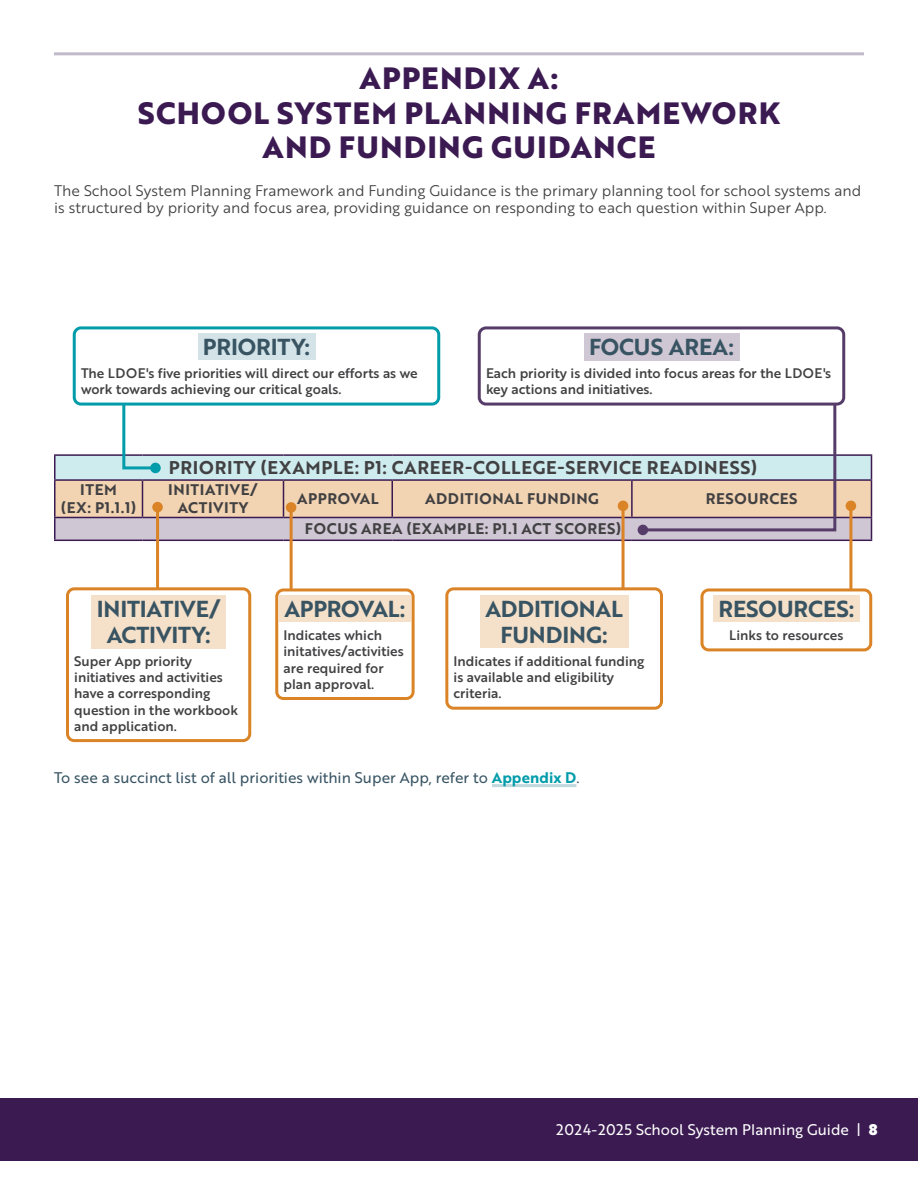
<style>
.page{position:relative;width:918px;height:1188px;background:#fff}
.page>*{position:absolute;margin:0;border:0;box-sizing:border-box;transform-origin:0 0}
.t1{font:700 30px/34.5px "Brother 1816 Extra";letter-spacing:.04em;color:#3b1a52;text-align:center}
.t2{font:22.5px/25.8px "Brother 1816 Bold";letter-spacing:-.005em;color:#385463;text-align:center}
.t3{font:18px "Brother 1816 Bold";letter-spacing:.04em;color:#414042}
.t4{font:15px/17.2px "Brother 1816 Book";color:#414042}
.t5{font:15px/18px "Brother 1816 Bold";letter-spacing:.04em;color:#414042;text-align:center}
.t6{font:15px "Brother 1816 Regular";color:#385463}
.t7{font:15px "Brother 1816 Regular";color:#fff}
.t8{font:13.5px/16.2px "Brother 1816 Medium";color:#414042}
.s1{font-family:"Brother 1816 Bold";color:#039caa}
.s2{font-family:"Brother 1816 Black"}
</style>
<div class="page">
<div style="left:0;top:1099px;width:918px;height:62px;background:#3b1a52"></div>
<hr style="left:54px;top:52px;width:810px;height:3px;background:#c2b9c9">
<hr style="left:492px;top:784px;width:84px;height:3px;background:#c0d8de">
<div style="left:198px;top:334px;width:117px;height:26px;background:#d3e3e7"></div>
<div style="left:73px;top:326px;width:367px;height:80px;border:3px solid #039caa;border-radius:7px"></div>
<div style="left:584px;top:333px;width:155px;height:28px;background:#cfc7d3"></div>
<div style="left:478px;top:326px;width:367px;height:80px;border:3px solid #563c68;border-radius:7px"></div>
<hr style="left:54px;top:454px;width:88px;height:2px;background:#3b1a52">
<hr style="left:54px;top:456px;width:2px;height:23px;background:#3b1a52">
<hr style="left:54px;top:479px;width:88px;height:2px;background:#3b1a52">
<hr style="left:54px;top:481px;width:2px;height:36px;background:#3b1a52">
<hr style="left:54px;top:517px;width:88px;height:1px;background:#3b1a52">
<hr style="left:54px;top:518px;width:2px;height:22px;background:#3b1a52">
<hr style="left:54px;top:540px;width:88px;height:1px;background:#3b1a52">
<hr style="left:142px;top:540px;width:142px;height:1px;background:#3b1a52">
<hr style="left:284px;top:540px;width:108px;height:1px;background:#3b1a52">
<hr style="left:392px;top:540px;width:240px;height:1px;background:#3b1a52">
<hr style="left:632px;top:540px;width:240px;height:1px;background:#3b1a52">
<div style="left:91px;top:596px;width:135px;height:53px;background:#f5e0c9"></div>
<div style="left:66px;top:587px;width:185px;height:155px;border:3px solid #da8427;border-radius:7px"></div>
<div style="left:279px;top:596px;width:132px;height:26px;background:#f5e0c9"></div>
<div style="left:275px;top:588px;width:140px;height:112px;border:3px solid #da8427;border-radius:7px"></div>
<div style="left:480px;top:596px;width:148px;height:52px;background:#f5e0c9"></div>
<div style="left:445px;top:587px;width:218px;height:123px;border:3px solid #da8427;border-radius:7px"></div>
<div style="left:713px;top:596px;width:147px;height:26px;background:#f5e0c9"></div>
<div style="left:700px;top:588px;width:172px;height:63px;border:3px solid #da8427;border-radius:7px"></div>
<hr style="left:622px;top:506px;width:3px;height:82px;background:#da8427">
<hr style="left:156px;top:507px;width:3px;height:81px;background:#da8427">
<svg style="left:55px;top:402px;width:817px;height:138px"></svg>
<div style="left:638px;top:525px;width:10px;height:10px;background:#563c68;border-radius:50%"></div>
<hr style="left:849px;top:506px;width:3px;height:82px;background:#da8427">
<div style="left:846px;top:501px;width:10px;height:10px;background:#da8427;border-radius:50%"></div>
<hr style="left:290px;top:507px;width:3px;height:81px;background:#da8427">
<div style="left:286px;top:502px;width:10px;height:11px;background:#da8427;border-radius:50%"></div>
<h1 class="t1" style="left:138px;top:60px;width:644px">APPENDIX A:<br>SCHOOL SYSTEM PLANNING FRAMEWORK<br>AND FUNDING GUIDANCE</h1>
<p class="t4" style="left:54px;top:181px;width:809px">The School System Planning Framework and Funding Guidance is the primary planning tool for school systems and is structured by priority and focus area, providing guidance on responding to each question within Super App.</p>
<h2 class="t2" style="left:203px;top:333px;width:109px">PRIORITY:</h2>
<p class="t8" style="left:81px;top:365px;width:338px">The LDOE's five priorities will direct our efforts as we work towards achieving our critical goals.</p>
<h2 class="t2" style="left:589px;top:333px;width:146px">FOCUS AREA:</h2>
<p class="t8" style="left:486px;top:365px;width:347px">Each priority is divided into focus areas for the LDOE's key actions and initiatives.</p>
<h3 class="t3" style="left:169px;top:454px;width:590px">PRIORITY (EXAMPLE: P1: CAREER-COLLEGE-SERVICE READINESS)</h3>
<p class="t5" style="left:61px;top:480px;width:77px">ITEM<br>(EX: P1.1.1)</p>
<p class="t5" style="left:168px;top:480px;width:91px">INITIATIVE/<br>ACTIVITY</p>
<p class="t5" style="left:297px;top:489px;width:83px">APPROVAL</p>
<p class="t5" style="left:425px;top:489px;width:175px">ADDITIONAL FUNDING</p>
<p class="t5" style="left:706px;top:489px;width:93px">RESOURCES</p>
<p class="t5" style="left:305px;top:519px;width:318px">FOCUS AREA (EXAMPLE: P1.1 ACT SCORES)</p>
<h2 class="t2" style="left:97px;top:595px;width:125px">INITIATIVE/<br>ACTIVITY:</h2>
<p class="t8" style="left:74px;top:653px;width:165px">Super App priority initiatives and activities have a corresponding question in the workbook and application.</p>
<h2 class="t2" style="left:284px;top:595px;width:122px">APPROVAL:</h2>
<p class="t8" style="left:284px;top:627px;width:122px">Indicates which initatives/activities are required for plan approval.</p>
<h2 class="t2" style="left:485px;top:595px;width:139px">ADDITIONAL<br>FUNDING:</h2>
<p class="t8" style="left:454px;top:653px;width:192px">Indicates if additional funding is available and eligibility criteria.</p>
<p class="t6" style="left:54px;top:766px;width:527px">To see a succinct list of all priorities within Super App, refer to <span class="s1">Appendix D</span>.</p>
<h2 class="t2" style="left:718px;top:595px;width:137px">RESOURCES:</h2>
<p class="t8" style="left:729px;top:627px;width:116px">Links to resources</p>
<p class="t7" style="left:556px;top:1119px;width:323px">2024-2025 School System Planning Guide | <span class="s2">8</span></p>
</div>
